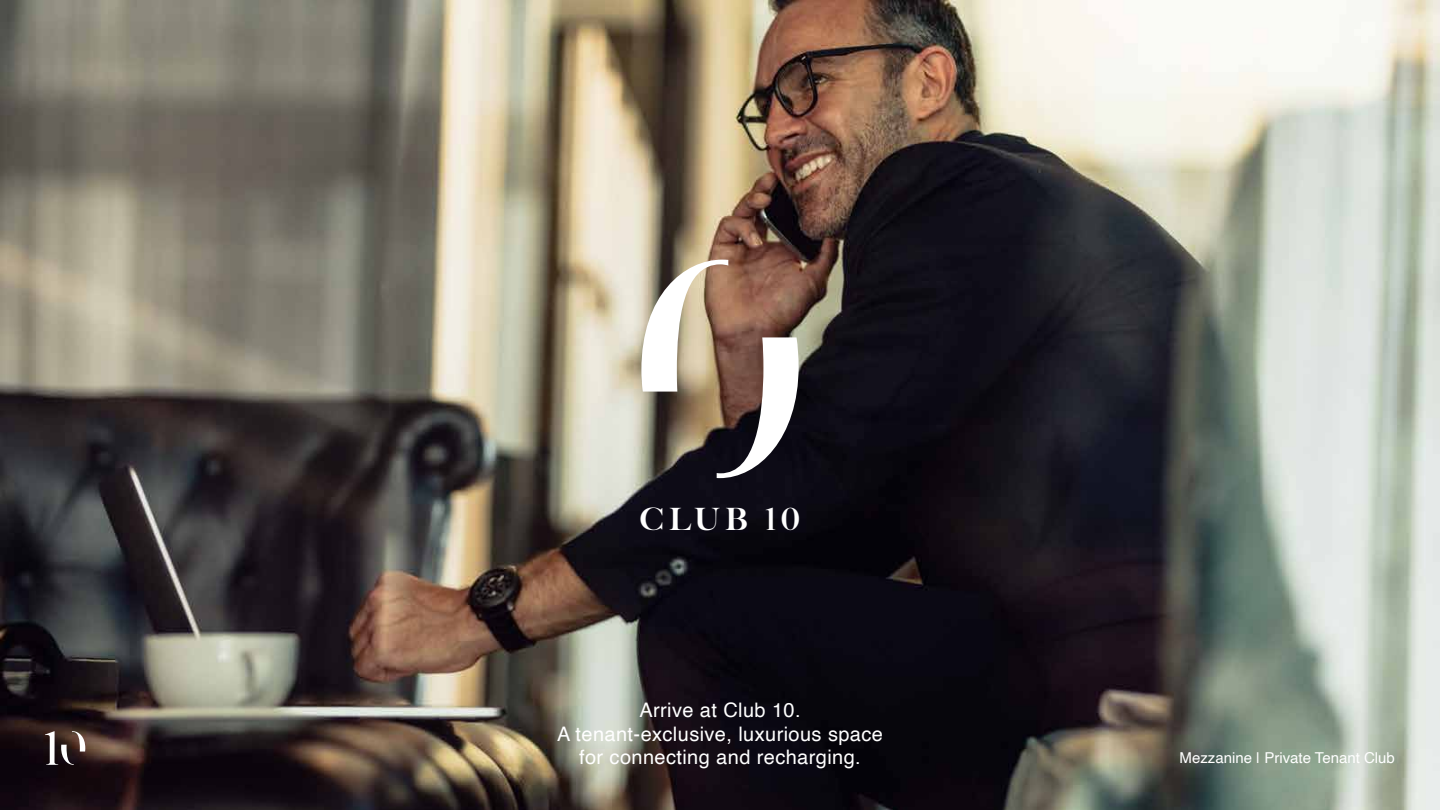
<style>
.page{position:relative;width:1440px;height:810px;background:#fff}
.page>*{position:absolute;margin:0;border:0;box-sizing:border-box;transform-origin:0 0}
.t1{font:900 30.75px "Big Caslon FB";letter-spacing:.18em;color:#fff}
.t2{font:20px/23.8px "Helvetica";letter-spacing:.02em;color:#fff;text-align:center}
.t3{font:15px "Helvetica";color:#fff}
</style>
<div class="page">
<img style="left:0;top:0;width:1440px;height:810px">
<img style="left:641px;top:260px;width:158px;height:218px">
<svg style="left:45px;top:731px;width:40px;height:34px"></svg>
<h1 class="t1" style="left:640px;top:501px;width:161px">CLUB 10</h1>
<p class="t2" style="left:557px;top:699px;width:327px">Arrive at Club 10.<br>A tenant-exclusive, luxurious space for connecting and recharging.</p>
<p class="t3" style="left:1180px;top:746px;width:217px">Mezzanine | Private Tenant Club</p>
</div>
